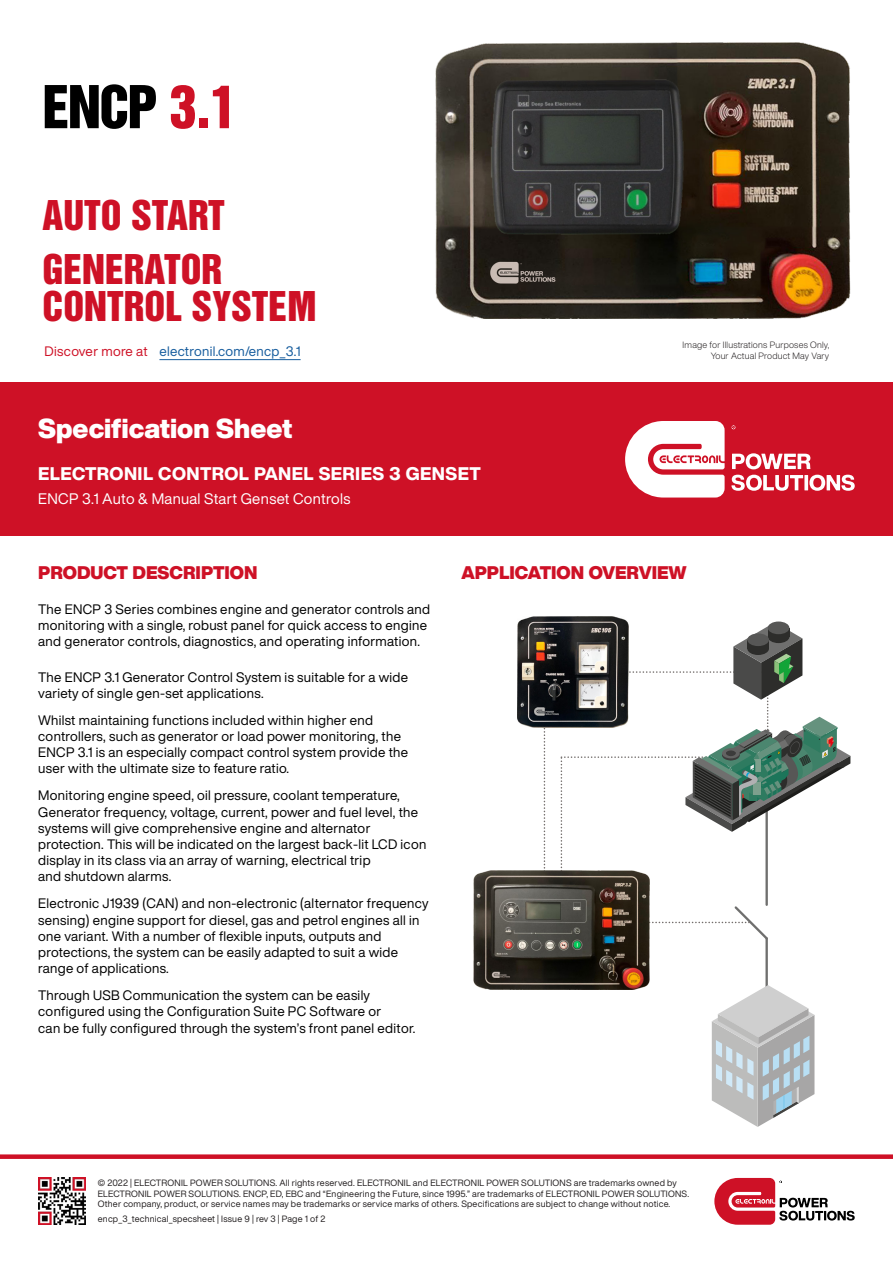
<style>
.page{position:relative;width:893px;height:1263px;background:#fff}
.page>*{position:absolute;margin:0;border:0;box-sizing:border-box;transform-origin:0 0}
.t1{font:54px "Helvetica Inserat";color:#000}
.t2{font:37.5px/54px "Helvetica Inserat";color:#ce1126}
.t3{font:900 27px "Helvetica Now Display";color:#fff}
.t4{font:900 18px "Helvetica Now Display";color:#ce1126}
.t5{font:800 18px "Helvetica Now Display";letter-spacing:.025em;color:#fff}
.t6{font:15px "Helvetica Now Display";letter-spacing:.025em;color:#fff}
.t7{font:13.5px/16.2px "Helvetica Now Display";letter-spacing:.025em;color:#000}
.t8{font:13.5px "Helvetica Now Display";letter-spacing:.025em;color:#175d9e}
.t9{font:9px/10.8px "Helvetica Now Display";letter-spacing:.025em;color:#231f20}
.t10{font:300 9px "Helvetica Now Display";letter-spacing:.025em;color:#231f20}
.s1{color:#ce1126}
</style>
<div class="page">
<svg style="left:714px;top:1178px;width:141px;height:47px"></svg>
<img style="left:38px;top:1178px;width:47px;height:47px">
<div style="left:0;top:1154px;width:893px;height:5px;background:#ce1126"></div>
<div style="left:0;top:383px;width:893px;height:153px;background:#ce1126"></div>
<svg style="left:731px;top:475px;width:72px;height:16px"></svg>
<svg style="left:804px;top:475px;width:4px;height:15px"></svg>
<svg style="left:809px;top:475px;width:46px;height:16px"></svg>
<svg style="left:732px;top:453px;width:78px;height:16px"></svg>
<svg style="left:625px;top:421px;width:100px;height:76px"></svg>
<hr style="left:159px;top:359px;width:142px;height:1px;background:#175d9e">
<hr style="left:765px;top:807px;width:3px;height:98px;background:#6f6f6e">
<hr style="left:765px;top:938px;width:3px;height:74px;background:#6f6f6e">
<svg style="left:649px;top:904px;width:119px;height:38px"></svg>
<svg style="left:561px;top:622px;width:289px;height:249px"></svg>
<svg style="left:712px;top:985px;width:102px;height:142px"></svg>
<svg style="left:544px;top:727px;width:1px;height:144px"></svg>
<img style="left:517px;top:617px;width:111px;height:110px">
<img style="left:474px;top:871px;width:175px;height:118px">
<img style="left:436px;top:43px;width:414px;height:276px">
<h1 class="t1" style="left:43px;top:75px;width:196px">ENCP <span class="s1">3.1</span></h1>
<h2 class="t2" style="left:43px;top:189px;width:184px">AUTO START<br>GENERATOR</h2>
<h2 class="t2" style="left:43px;top:280px;width:276px">CONTROL SYSTEM</h2>
<p class="t10" style="left:683px;top:339px;width:148px">Image for Illustrations Purposes Only,</p>
<p class="t8" style="left:45px;top:342px;width:257px"><span class="s1">Discover more at</span> electronil.com/encp_3.1</p>
<p class="t10" style="left:711px;top:350px;width:120px">Your Actual Product May Vary</p>
<h3 class="t3" style="left:38px;top:410px;width:256px">Specification Sheet</h3>
<h3 class="t5" style="left:38px;top:461px;width:444px">ELECTRONIL CONTROL PANEL SERIES 3 GENSET</h3>
<p class="t6" style="left:38px;top:488px;width:314px">ENCP 3.1 Auto &amp; Manual Start Genset Controls</p>
<h3 class="t4" style="left:38px;top:560px;width:221px">PRODUCT DESCRIPTION</h3>
<h3 class="t4" style="left:461px;top:560px;width:227px">APPLICATION OVERVIEW</h3>
<p class="t7" style="left:38px;top:600px;width:393px">The ENCP 3 Series combines engine and generator controls and monitoring with a single, robust panel for quick access to engine and generator controls, diagnostics, and operating information.</p>
<p class="t7" style="left:38px;top:669px;width:371px">The ENCP 3.1 Generator Control System is suitable for a wide variety of single gen-set applications.</p>
<p class="t7" style="left:38px;top:712px;width:371px">Whilst maintaining functions included within higher end controllers, such as generator or load power monitoring, the ENCP 3.1 is an especially compact control system provide the user with the ultimate size to feature ratio.</p>
<p class="t7" style="left:38px;top:787px;width:390px">Monitoring engine speed, oil pressure, coolant temperature, Generator frequency, voltage, current, power and fuel level, the systems will give comprehensive engine and alternator protection. This will be indicated on the largest back-lit LCD icon display in its class via an array of warning, electrical trip<br>and shutdown alarms.</p>
<p class="t7" style="left:38px;top:895px;width:392px">Electronic J1939 (CAN) and non-electronic (alternator frequency sensing) engine support for diesel, gas and petrol engines all in one variant. With a number of flexible inputs, outputs and protections, the system can be easily adapted to suit a wide range of applications.</p>
<p class="t7" style="left:38px;top:987px;width:379px">Through USB Communication the system can be easily configured using the Configuration Suite PC Software or<br>can be fully configured through the system’s front panel editor.</p>
<p class="t9" style="left:98px;top:1177px;width:593px">© 2022 | ELECTRONIL POWER SOLUTIONS. All rights reserved. ELECTRONIL and ELECTRONIL POWER SOLUTIONS are trademarks owned by<br>ELECTRONIL POWER SOLUTIONS. ENCP, ED, EBC and “Engineering the Future, since 1995.” are trademarks of ELECTRONIL POWER SOLUTIONS.<br>Other company, product, or service names may be trademarks or service marks of others. Specifications are subject to change without notice.</p>
<p class="t9" style="left:98px;top:1214px;width:229px">encp_3_technical_specsheet | Issue 9 | rev 3 | Page 1 of 2</p>
</div>
